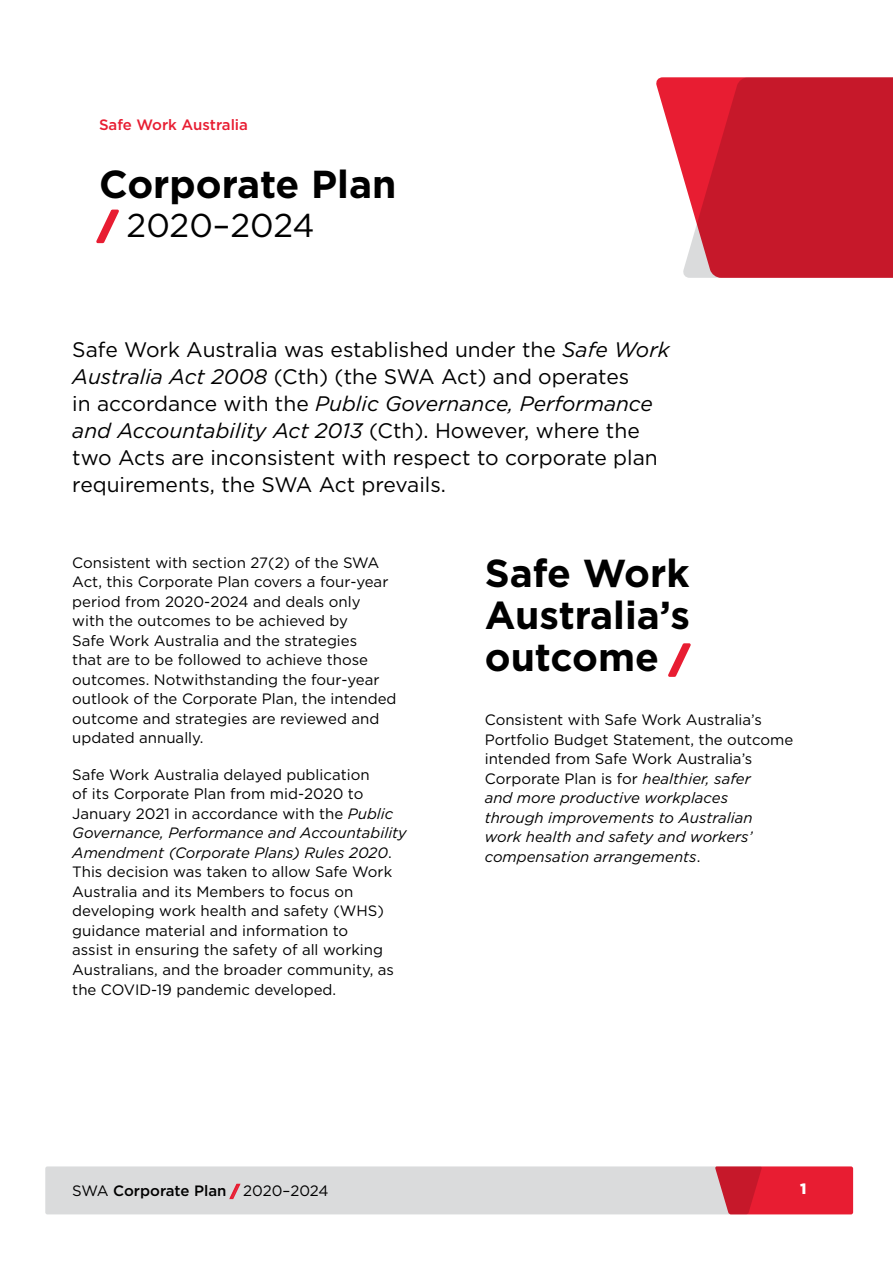
<style>
.page{position:relative;width:893px;height:1263px;background:#fff}
.page>*{position:absolute;margin:0;border:0;box-sizing:border-box;transform-origin:0 0}
.t1{font:700 39px/42px "Gotham";color:#000;text-align:justify}
.t2{font:33px "Gotham";letter-spacing:-.005em;color:#000}
.t3{font:21px/27px "Gotham";color:#000}
.t4{font:15px/19.5px "Gotham";color:#000}
.t5{font:italic 15px/19.5px "Gotham";color:#000}
.t6{font:500 15px "Gotham";color:#000}
.t7{font:500 15px "Gotham";color:#e81d32}
.t8{font:900 15px "Gotham";color:#fff}
.s1{font-weight:900;color:#e81d32}
.s2{font-style:italic}
.s3{font-weight:900;font-size:33px;color:#e81d32}
.s4{font-style:normal}
.s5{font-weight:400}
</style>
<div class="page">
<svg style="left:656px;top:77px;width:26px;height:96px;fill:#e82236"></svg>
<svg style="left:682px;top:77px;width:211px;height:201px;background:#cb2132"></svg>
<svg style="left:45px;top:1166px;width:808px;height:48px;background:#dbbcc0"></svg>
<p class="t7" style="left:99px;top:115px;width:151px">Safe Work Australia</p>
<h1 class="t1" style="left:99px;top:163px;width:299px">Corporate Plan</h1>
<h2 class="t2" style="left:99px;top:205px;width:217px"><span class="s1">/</span> 2020–2024</h2>
<p class="t3" style="left:72px;top:336px;width:599px">Safe Work Australia was established under the <span class="s2">Safe Work Australia Act 2008</span> (Cth) (the SWA Act) and operates<br>in accordance with the <span class="s2">Public Governance, Performance and Accountability Act 2013</span> (Cth). However, where the two Acts are inconsistent with respect to corporate plan requirements, the SWA Act prevails.</p>
<p class="t4" style="left:72px;top:552px;width:326px">Consistent with section 27(2) of the SWA Act, this Corporate Plan covers a four‑year period from 2020-2024 and deals only with the outcomes to be achieved by<br>Safe Work Australia and the strategies<br>that are to be followed to achieve those outcomes. Notwithstanding the four-year outlook of the Corporate Plan, the intended outcome and strategies are reviewed and updated annually.</p>
<p class="t4" style="left:72px;top:764px;width:336px">Safe Work Australia delayed publication<br>of its Corporate Plan from mid-2020 to January 2021 in accordance with the <span class="s2">Public Governance, Performance and Accountability Amendment (Corporate Plans) Rules 2020</span>.<br>This decision was taken to allow Safe Work Australia and its Members to focus on developing work health and safety (WHS) guidance material and information to<br>assist in ensuring the safety of all working Australians, and the broader community, as the COVID-19 pandemic developed.</p>
<h1 class="t1" style="left:485px;top:552px;width:207px">Safe Work Australia’s outcome <span class="s3">/</span></h1>
<p class="t5" style="left:485px;top:710px;width:310px"><span class="s4">Consistent with Safe Work Australia’s Portfolio Budget Statement, the outcome intended from Safe Work Australia’s Corporate Plan is for</span> healthier, safer<br>and more productive workplaces<br>through improvements to Australian<br>work health and safety and workers’ compensation arrangements<span class="s4">.</span></p>
<p class="t6" style="left:72px;top:1181px;width:258px"><span class="s5">SWA</span> Corporate Plan <span class="s1">/</span> <span class="s5">2020–2024</span></p>
<p class="t8" style="left:800px;top:1178px;width:8px">1</p>
</div>
